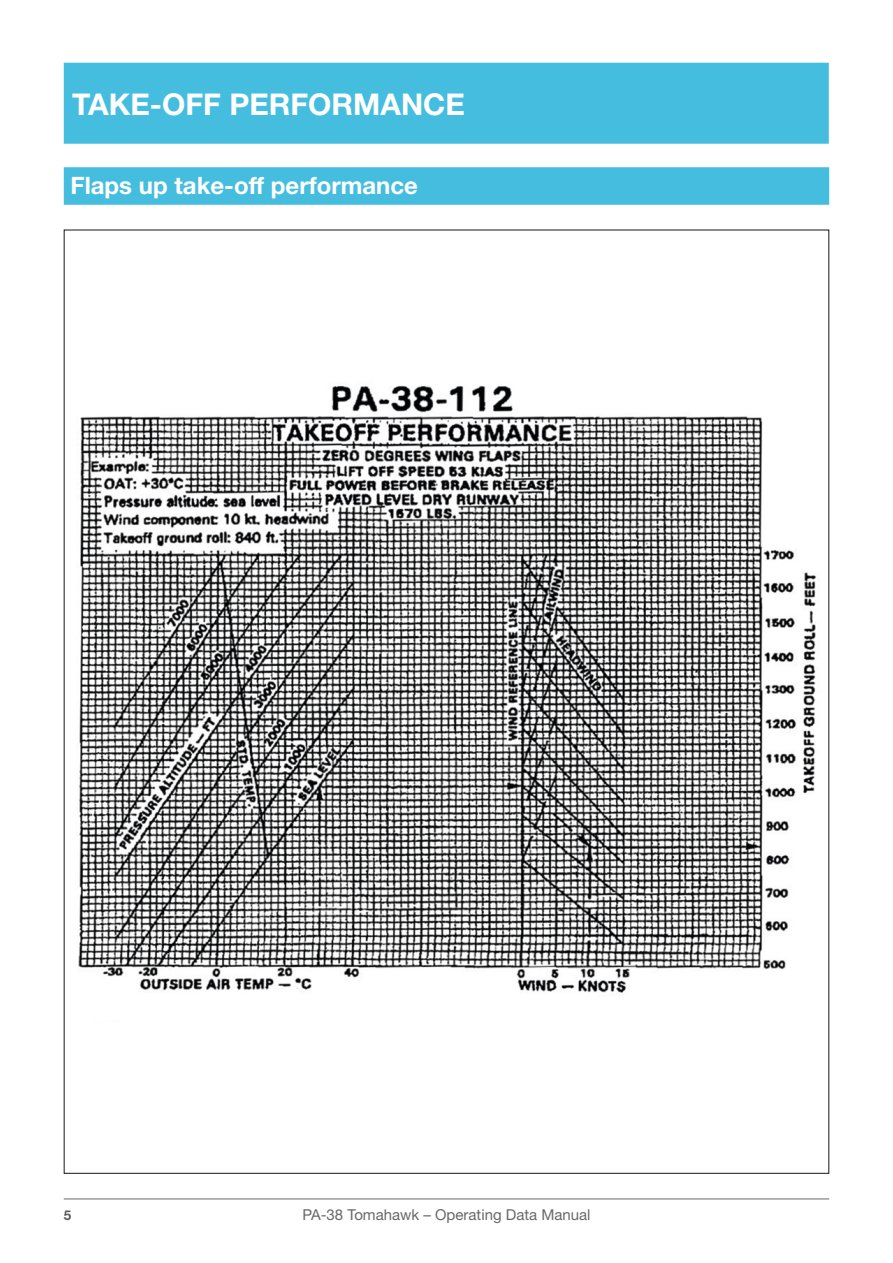
<style>
.page{position:relative;width:893px;height:1263px;background:#fff}
.page>*{position:absolute;margin:0;border:0;box-sizing:border-box;transform-origin:0 0}
.t1{font:700 30px "Helvetica Neue LT Std";color:#fff}
.t2{font:700 24px "Helvetica Neue LT Std";color:#fff}
.t3{font:15px "Helvetica Neue LT Std";color:#686868}
.t4{font:700 13.5px "Helvetica Neue LT Std";color:#5b5b5b}
</style>
<div class="page">
<hr style="left:64px;top:1199px;width:765px;height:1px;background:#686868">
<div style="left:64px;top:63px;width:765px;height:81px;background:#45bddf"></div>
<div style="left:64px;top:167px;width:765px;height:38px;background:#45bddf"></div>
<img style="left:78px;top:385px;width:738px;height:608px">
<h1 class="t1" style="left:72px;top:86px;width:394px">TAKE-OFF PERFORMANCE</h1>
<h2 class="t2" style="left:70px;top:171px;width:349px">Flaps up take-off performance</h2>
<p class="t4" style="left:64px;top:1207px;width:9px">5</p>
<p class="t3" style="left:302px;top:1206px;width:290px">PA-38 Tomahawk – Operating Data Manual</p>
</div>
